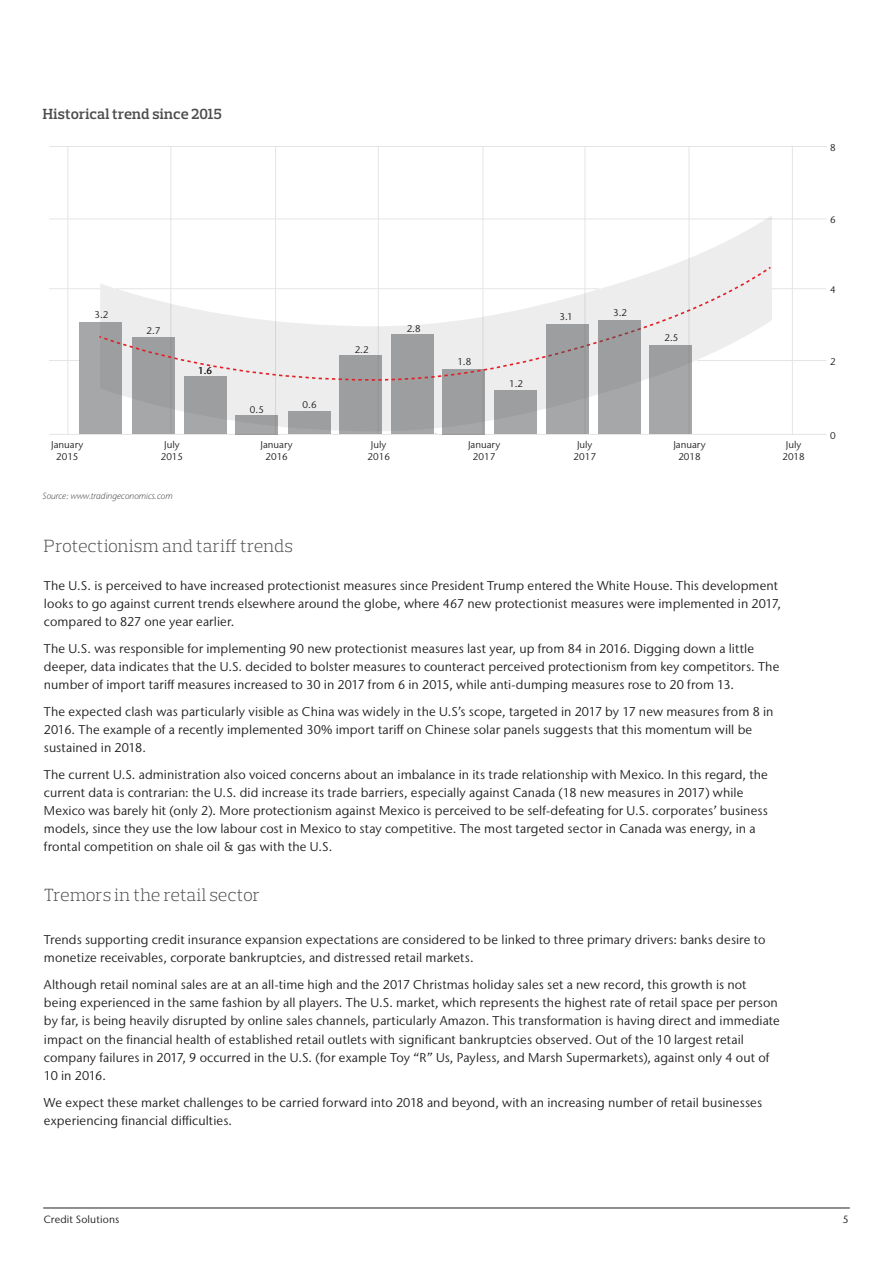
<style>
.page{position:relative;width:893px;height:1263px;background:#fff}
.page>*{position:absolute;margin:0;border:0;box-sizing:border-box;transform-origin:0 0}
.Subhead__1-Prelo{font:300 18px "Prelo Slab";letter-spacing:.005em;color:#4b4c4d}
.Subhead__1-Prelo-2{font:600 15px "Prelo Slab";letter-spacing:.01em;color:#4b4c4d}
.Body_Copy{font:12.75px/18px "Stone Sans IIITC Std";letter-spacing:.01em;color:#231f20}
.t1{font:10.5px "Stone Sans IIITC Std";letter-spacing:.015em;color:#231f20}
.t2{font:9.75px/11.9px "Stone Sans IIITC Std";color:#231f20;text-align:center}
.Source{font:italic 300 9px "Stone Sans IIITC Std";color:#4b4c4d}
</style>
<div class="page">
<hr style="left:43px;top:1208px;width:807px;height:1px;background:#231f20">
<hr style="left:67px;top:147px;width:1px;height:288px;background:#e4e5e3">
<hr style="left:170px;top:147px;width:1px;height:288px;background:#e4e5e3">
<hr style="left:275px;top:147px;width:1px;height:288px;background:#e4e5e3">
<hr style="left:378px;top:147px;width:1px;height:288px;background:#e4e5e3">
<hr style="left:482px;top:147px;width:1px;height:288px;background:#e4e5e3">
<hr style="left:585px;top:147px;width:1px;height:288px;background:#e4e5e3">
<hr style="left:689px;top:147px;width:1px;height:288px;background:#e4e5e3">
<hr style="left:792px;top:147px;width:1px;height:288px;background:#e4e5e3">
<hr style="left:49px;top:146px;width:777px;height:1px;background:#e4e5e3">
<hr style="left:49px;top:219px;width:777px;height:1px;background:#e4e5e3">
<hr style="left:49px;top:434px;width:777px;height:1px;background:#e4e5e3">
<hr style="left:697px;top:360px;width:130px;height:1px;background:#e4e5e3">
<hr style="left:49px;top:360px;width:30px;height:1px;background:#e4e5e3">
<hr style="left:49px;top:288px;width:51px;height:1px;background:#e4e5e3">
<hr style="left:772px;top:288px;width:55px;height:1px;background:#e4e5e3">
<svg style="left:100px;top:215px;width:672px;height:216px"></svg>
<div style="left:80px;top:322px;width:42px;height:112px;background:#a6a7a9"></div>
<div style="left:132px;top:337px;width:42px;height:97px;background:#a6a7a9"></div>
<div style="left:184px;top:376px;width:42px;height:58px;background:#9d9ea0"></div>
<div style="left:236px;top:415px;width:42px;height:19px;background:#a4a5a7"></div>
<div style="left:288px;top:412px;width:42px;height:22px;background:#9d9ea0"></div>
<div style="left:340px;top:356px;width:42px;height:78px;background:#9d9ea0"></div>
<div style="left:392px;top:335px;width:42px;height:99px;background:#9d9ea0"></div>
<div style="left:443px;top:369px;width:42px;height:65px;background:#9d9ea0"></div>
<svg style="left:767px;top:265px;width:5px;height:6px"></svg>
<svg style="left:101px;top:268px;width:667px;height:114px"></svg>
<svg style="left:99px;top:335px;width:4px;height:4px"></svg>
<div style="left:494px;top:391px;width:42px;height:43px;background:#9d9ea0"></div>
<div style="left:546px;top:324px;width:42px;height:110px;background:#9d9ea0"></div>
<div style="left:598px;top:320px;width:42px;height:114px;background:#9d9ea0"></div>
<div style="left:650px;top:345px;width:42px;height:89px;background:#a6a7a9"></div>
<p class="Subhead__1-Prelo-2" style="left:43px;top:105px;width:181px">Historical trend since 2015</p>
<p class="t2" style="left:94px;top:308px;width:15px">3.2</p>
<p class="t2" style="left:146px;top:325px;width:15px">2.7</p>
<p class="t2" style="left:198px;top:364px;width:15px">1.6</p>
<p class="t2" style="left:250px;top:403px;width:15px">0.5</p>
<p class="t2" style="left:303px;top:399px;width:15px">0.6</p>
<p class="t2" style="left:355px;top:343px;width:15px">2.2</p>
<p class="t2" style="left:407px;top:322px;width:15px">2.8</p>
<p class="t2" style="left:457px;top:356px;width:15px">1.8</p>
<p class="t2" style="left:509px;top:377px;width:15px">1.2</p>
<p class="t2" style="left:559px;top:310px;width:15px">3.1</p>
<p class="t2" style="left:613px;top:307px;width:15px">3.2</p>
<p class="t2" style="left:664px;top:332px;width:15px">2.5</p>
<p class="t2" style="left:51px;top:439px;width:34px">January<br>2015</p>
<p class="t2" style="left:161px;top:439px;width:24px">July<br>2015</p>
<p class="t2" style="left:261px;top:439px;width:34px">January<br>2016</p>
<p class="t2" style="left:368px;top:439px;width:24px">July<br>2016</p>
<p class="t2" style="left:468px;top:439px;width:34px">January<br>2017</p>
<p class="t2" style="left:574px;top:439px;width:24px">July<br>2017</p>
<p class="t2" style="left:673px;top:439px;width:34px">January<br>2018</p>
<p class="t2" style="left:782px;top:439px;width:24px">July<br>2018</p>
<p class="Source" style="left:43px;top:490px;width:131px">Source: www.tradingeconomics.com</p>
<p class="Subhead__1-Prelo" style="left:44px;top:534px;width:251px">Protectionism and tariff trends</p>
<p class="Body_Copy" style="left:44px;top:577px;width:738px">The U.S. is perceived to have increased protectionist measures since President Trump entered the White House. This development looks to go against current trends elsewhere around the globe, where 467 new protectionist measures were implemented in 2017, compared to 827 one year earlier.</p>
<p class="Body_Copy" style="left:44px;top:640px;width:737px">The U.S. was responsible for implementing 90 new protectionist measures last year, up from 84 in 2016. Digging down a little deeper, data indicates that the U.S. decided to bolster measures to counteract perceived protectionism from key competitors. The number of import tariff measures increased to 30 in 2017 from 6 in 2015, while anti-dumping measures rose to 20 from 13.</p>
<p class="Body_Copy" style="left:44px;top:703px;width:731px">The expected clash was particularly visible as China was widely in the U.S’s scope, targeted in 2017 by 17 new measures from 8 in<br>2016. The example of a recently implemented 30% import tariff on Chinese solar panels suggests that this momentum will be sustained in 2018.</p>
<p class="Body_Copy" style="left:44px;top:766px;width:725px">The current U.S. administration also voiced concerns about an imbalance in its trade relationship with Mexico. In this regard, the current data is contrarian: the U.S. did increase its trade barriers, especially against Canada (18 new measures in 2017) while Mexico was barely hit (only 2). More protectionism against Mexico is perceived to be self-defeating for U.S. corporates’ business models, since they use the low labour cost in Mexico to stay competitive. The most targeted sector in Canada was energy, in a frontal competition on shale oil &amp; gas with the U.S.</p>
<p class="Subhead__1-Prelo" style="left:44px;top:884px;width:218px">Tremors in the retail sector</p>
<p class="Body_Copy" style="left:44px;top:931px;width:723px">Trends supporting credit insurance expansion expectations are considered to be linked to three primary drivers: banks desire to monetize receivables, corporate bankruptcies, and distressed retail markets.</p>
<p class="Body_Copy" style="left:44px;top:976px;width:737px">Although retail nominal sales are at an all-time high and the 2017 Christmas holiday sales set a new record, this growth is not being experienced in the same fashion by all players. The U.S. market, which represents the highest rate of retail space per person by far, is being heavily disrupted by online sales channels, particularly Amazon. This transformation is having direct and immediate impact on the financial health of established retail outlets with significant bankruptcies observed. Out of the 10 largest retail company failures in 2017, 9 occurred in the U.S. (for example Toy “R” Us, Payless, and Marsh Supermarkets), against only 4 out of 10 in 2016.</p>
<p class="Body_Copy" style="left:44px;top:1093px;width:720px">We expect these market challenges to be carried forward into 2018 and beyond, with an increasing number of retail businesses experiencing financial difficulties.</p>
<p class="t2" style="left:830px;top:142px;width:7px">8</p>
<p class="t2" style="left:830px;top:213px;width:7px">6</p>
<p class="t2" style="left:830px;top:284px;width:7px">4</p>
<p class="t2" style="left:830px;top:355px;width:7px">2</p>
<p class="t2" style="left:830px;top:430px;width:7px">0</p>
<p class="t1" style="left:44px;top:1213px;width:77px">Credit Solutions</p>
<p class="t1" style="left:843px;top:1213px;width:7px">5</p>
</div>
